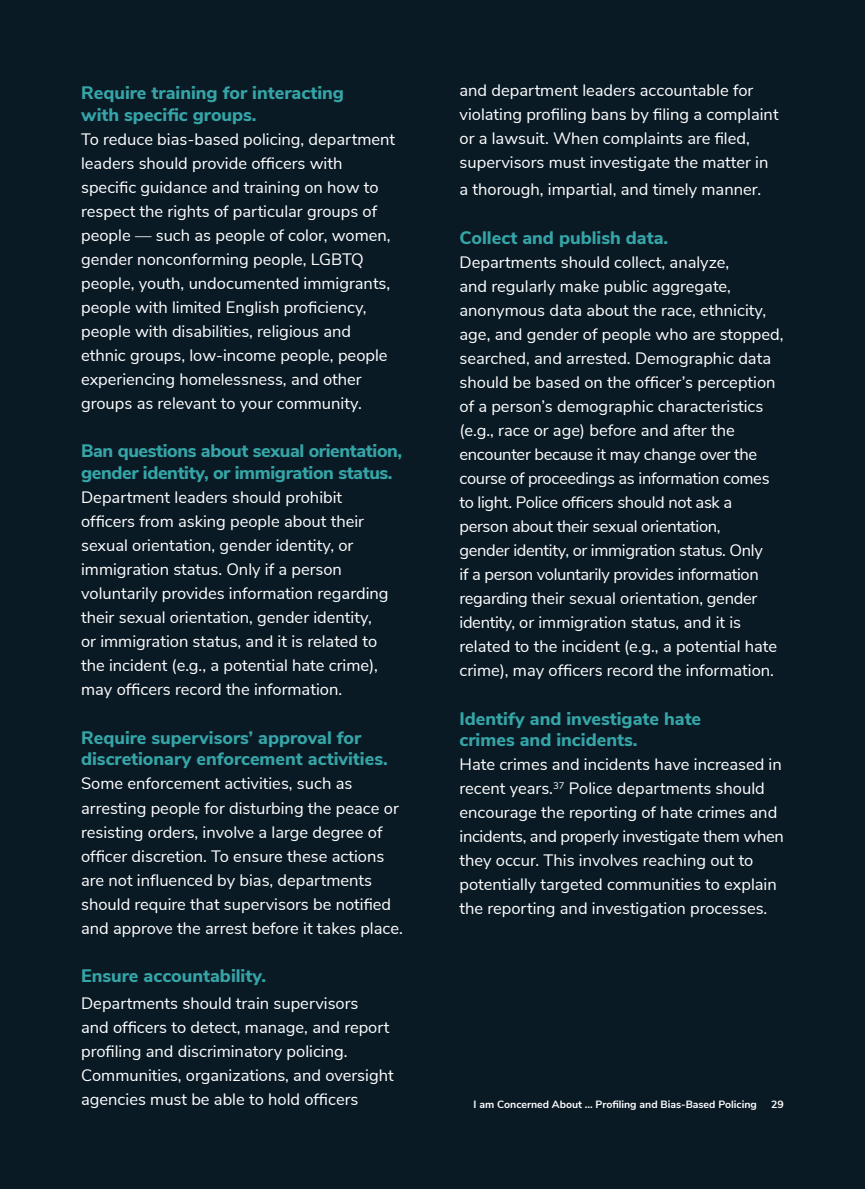
<style>
.page{position:relative;width:865px;height:1189px;background:#fff}
.page>*{position:absolute;margin:0;border:0;box-sizing:border-box;transform-origin:0 0}
.Sub_Recommendation{font:800 18px/21.6px "Nunito Sans";color:#35a5a7}
.Sub_Recommendation-2{font:800 18px/21.6px "Nunito Sans";letter-spacing:-.02em;color:#35a5a7}
.Body_Copy{font:16.5px/24px "Nunito Sans";color:#fff}
.t1{font:700 10.5px "Nunito Sans";color:#fff}
</style>
<div class="page">
<div style="left:0;top:0;width:864px;height:1188px;background:#0a1a25"></div>
<p class="Sub_Recommendation" style="left:81px;top:81px;width:264px">Require training for interacting with specific groups.</p>
<p class="Body_Copy" style="left:81px;top:126px;width:315px">To reduce bias-based policing, department leaders should provide officers with specific guidance and training on how to respect the rights of particular groups of people — such as people of color, women, gender nonconforming people, LGBTQ people, youth, undocumented immigrants, people with limited English proficiency, people with disabilities, religious and ethnic groups, low-income people, people experiencing homelessness, and other groups as relevant to your community.</p>
<p class="Sub_Recommendation-2" style="left:81px;top:439px;width:322px">Ban questions about sexual orientation, gender identity, or immigration status.</p>
<p class="Body_Copy" style="left:81px;top:484px;width:309px">Department leaders should prohibit officers from asking people about their sexual orientation, gender identity, or immigration status. Only if a person voluntarily provides information regarding their sexual orientation, gender identity, or immigration status, and it is related to the incident (e.g., a potential hate crime), may officers record the information.</p>
<p class="Sub_Recommendation" style="left:81px;top:725px;width:308px">Require supervisors’ approval for discretionary enforcement activities.</p>
<p class="Body_Copy" style="left:81px;top:770px;width:323px">Some enforcement activities, such as arresting people for disturbing the peace or resisting orders, involve a large degree of officer discretion. To ensure these actions are not influenced by bias, departments should require that supervisors be notified and approve the arrest before it takes place.</p>
<p class="Sub_Recommendation" style="left:81px;top:963px;width:186px">Ensure accountability.</p>
<p class="Body_Copy" style="left:81px;top:990px;width:314px">Departments should train supervisors<br>and officers to detect, manage, and report profiling and discriminatory policing.<br>Communities, organizations, and oversight agencies must be able to hold officers</p>
<p class="Body_Copy" style="left:459px;top:77px;width:320px">and department leaders accountable for violating profiling bans by filing a complaint or a lawsuit. When complaints are filed, supervisors must investigate the matter in</p>
<p class="Body_Copy" style="left:459px;top:176px;width:303px">a thorough, impartial, and timely manner.</p>
<p class="Sub_Recommendation" style="left:459px;top:225px;width:210px">Collect and publish data.</p>
<p class="Body_Copy" style="left:459px;top:249px;width:325px">Departments should collect, analyze,<br>and regularly make public aggregate, anonymous data about the race, ethnicity, age, and gender of people who are stopped, searched, and arrested. Demographic data should be based on the officer’s perception of a person’s demographic characteristics (e.g., race or age) before and after the encounter because it may change over the course of proceedings as information comes to light. Police officers should not ask a person about their sexual orientation,<br>gender identity, or immigration status. Only<br>if a person voluntarily provides information regarding their sexual orientation, gender identity, or immigration status, and it is related to the incident (e.g., a potential hate crime), may officers record the information.</p>
<p class="Sub_Recommendation" style="left:459px;top:706px;width:243px">Identify and investigate hate crimes and incidents.</p>
<p class="Body_Copy" style="left:459px;top:751px;width:326px">Hate crimes and incidents have increased in recent years.<sup>37</sup> Police departments should encourage the reporting of hate crimes and incidents, and properly investigate them when they occur. This involves reaching out to potentially targeted communities to explain the reporting and investigation processes.</p>
<p class="t1" style="left:473px;top:1096px;width:284px">I am Concerned About ... Profiling and Bias-Based Policing</p>
<p class="t1" style="left:770px;top:1096px;width:14px">29</p>
</div>
